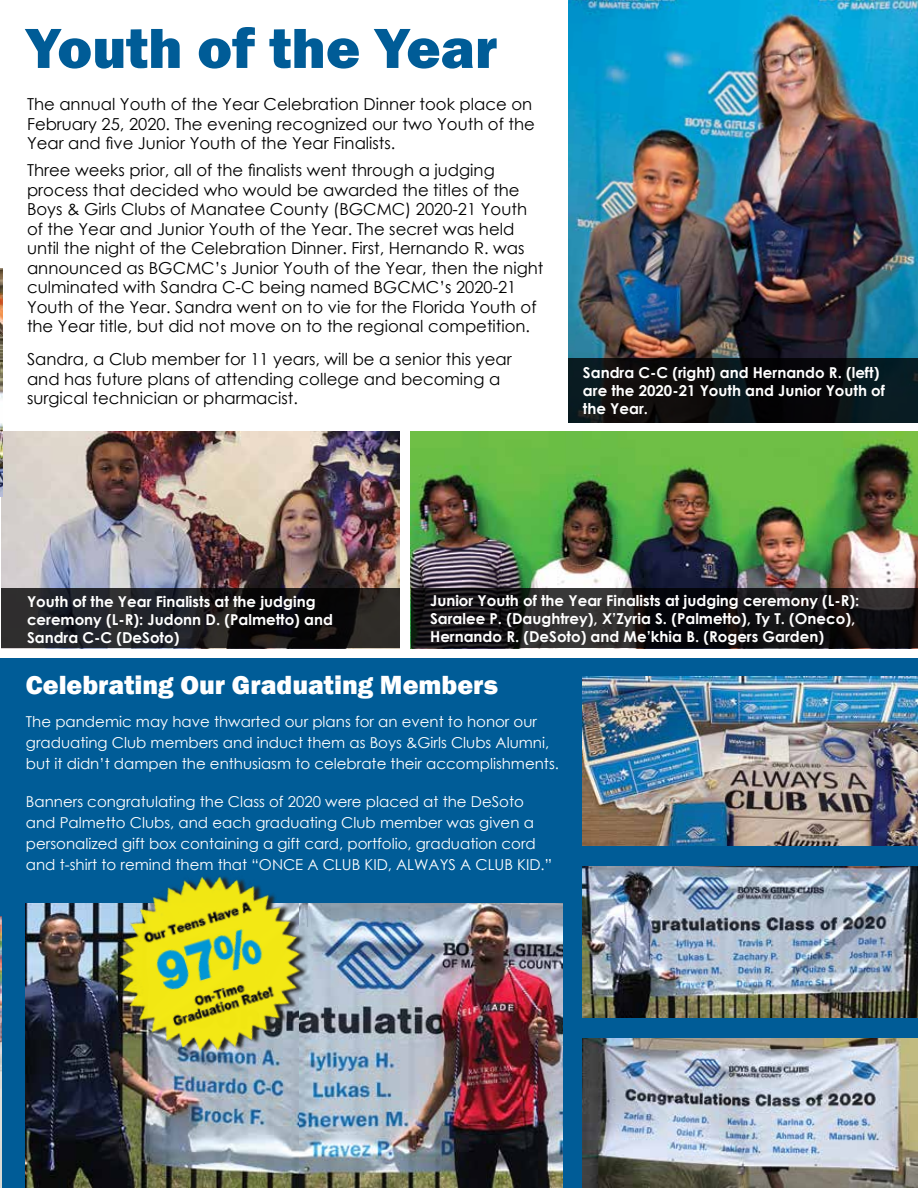
<style>
.page{position:relative;width:918px;height:1188px;background:#fff}
.page>*{position:absolute;margin:0;border:0;box-sizing:border-box;transform-origin:0 0}
.t1{font:800 58.5px "Franklin Gothic";color:#005c97}
.t2{font:800 27px "Franklin Gothic";color:#fff}
.t3{font:16.5px/19.5px "Century Gothic";color:#000}
.t4{font:15px/21px "Century Gothic";color:#fff}
.t5{font:700 15px/18px "Century Gothic";color:#fff}
</style>
<div class="page">
<div style="left:0;top:658px;width:918px;height:530px;background:#005c97"></div>
<img style="left:0;top:916px;width:2px;height:272px">
<img style="left:568px;top:0;width:350px;height:358px">
<img style="left:411px;top:431px;width:507px;height:157px">
<img style="left:583px;top:676px;width:335px;height:169px">
<img style="left:583px;top:866px;width:335px;height:151px">
<img style="left:583px;top:1038px;width:335px;height:150px">
<img style="left:26px;top:903px;width:536px;height:285px">
<svg style="left:568px;top:358px;width:350px;height:64px;background:#0a0f12"></svg>
<svg style="left:411px;top:588px;width:507px;height:60px;background:#191819"></svg>
<img style="left:2px;top:431px;width:398px;height:157px">
<svg style="left:2px;top:588px;width:398px;height:60px;background:#1d1c1f"></svg>
<img style="left:0;top:268px;width:2px;height:229px">
<img style="left:93px;top:876px;width:246px;height:212px">
<h1 class="t1" style="left:26px;top:10px;width:473px">Youth of the Year</h1>
<p class="t3" style="left:27px;top:94px;width:509px">The annual Youth of the Year Celebration Dinner took place on<br>February 25, 2020. The evening recognized our two Youth of the<br>Year and five Junior Youth of the Year Finalists.</p>
<p class="t3" style="left:27px;top:160px;width:518px">Three weeks prior, all of the finalists went through a judging process that decided who would be awarded the titles of the Boys &amp; Girls Clubs of Manatee County (BGCMC) 2020-21 Youth of the Year and Junior Youth of the Year. The secret was held until the night of the Celebration Dinner. First, Hernando R. was announced as BGCMC’s Junior Youth of the Year, then the night culminated with Sandra C-C being named BGCMC’s 2020-21<br>Youth of the Year. Sandra went on to vie for the Florida Youth of the Year title, but did not move on to the regional competition.</p>
<p class="t3" style="left:27px;top:349px;width:486px">Sandra, a Club member for 11 years, will be a senior this year and has future plans of attending college and becoming a surgical technician or pharmacist.</p>
<p class="t5" style="left:583px;top:363px;width:304px">Sandra C-C (right) and Hernando R. (left) are the 2020-21 Youth and Junior Youth of the Year.</p>
<p class="t5" style="left:27px;top:592px;width:307px">Youth of the Year Finalists at the judging ceremony (L-R): Judonn D. (Palmetto) and<br>Sandra C-C (DeSoto)</p>
<p class="t5" style="left:430px;top:590px;width:431px">Junior Youth of the Year Finalists at judging ceremony (L-R):<br>Saralee P. (Daughtrey), X’Zyria S. (Palmetto), Ty T. (Oneco),<br>Hernando R. (DeSoto) and Me’khia B. (Rogers Garden)</p>
<h2 class="t2" style="left:26px;top:667px;width:474px">Celebrating Our Graduating Members</h2>
<p class="t4" style="left:26px;top:711px;width:535px">The pandemic may have thwarted our plans for an event to honor our graduating Club members and induct them as Boys &amp;Girls Clubs Alumni, but it didn’t dampen the enthusiasm to celebrate their accomplishments.</p>
<p class="t4" style="left:26px;top:791px;width:528px">Banners congratulating the Class of 2020 were placed at the DeSoto and Palmetto Clubs, and each graduating Club member was given a personalized gift box containing a gift card, portfolio, graduation cord and t-shirt to remind them that “ONCE A CLUB KID, ALWAYS A CLUB KID.”</p>
</div>
